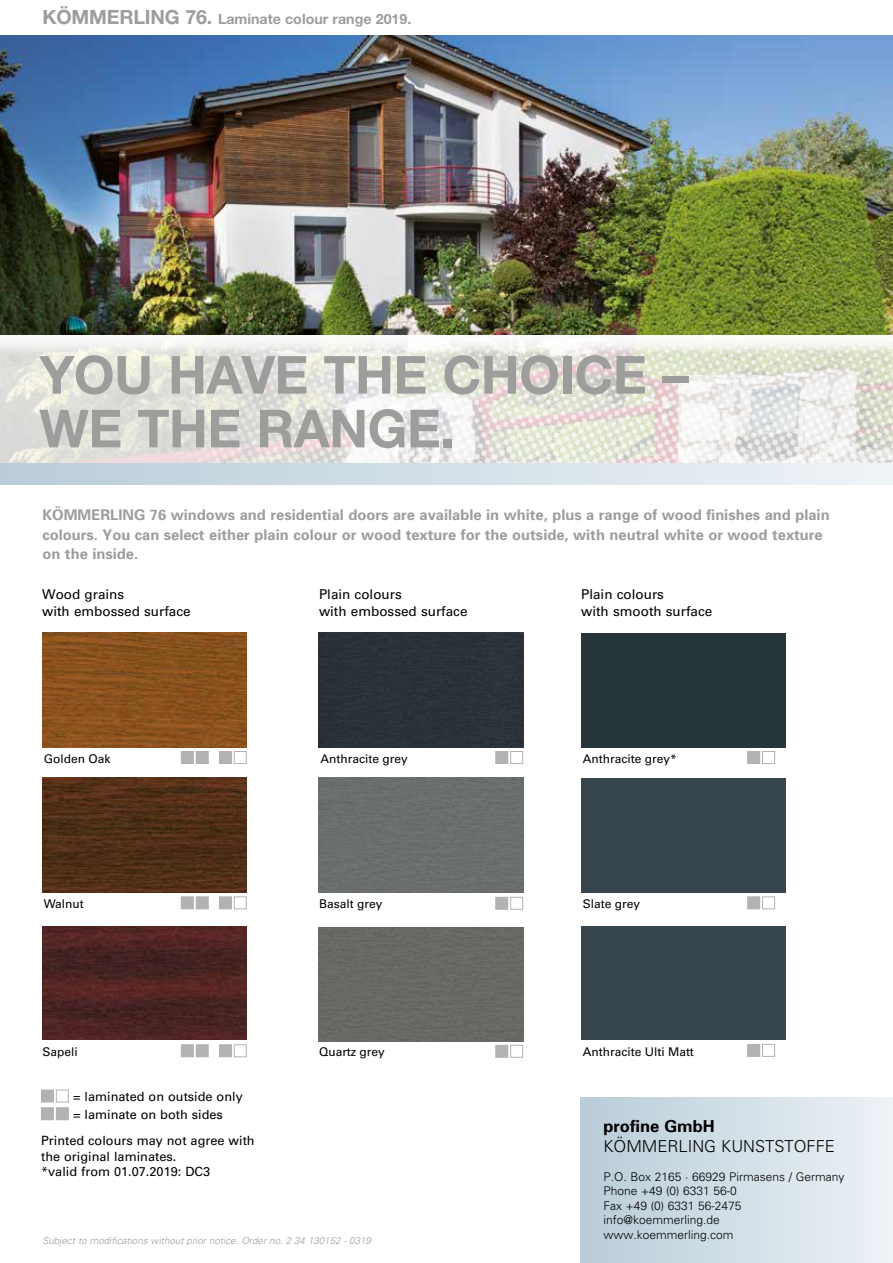
<style>
.page{position:relative;width:893px;height:1263px;background:#fff}
.page>*{position:absolute;margin:0;border:0;box-sizing:border-box;transform-origin:0 0}
.t1{font:700 52.5px/53.7px "Helvetica Neue CE";letter-spacing:-.01em;color:#9d9d9c}
.t2{font:300 16.5px "Univers";color:#000}
.t3{font:700 16.5px "Univers";color:#000}
.t4{font:700 14.7px/19.5px "Univers";color:#9d9d9c}
.t5{font:700 14.25px "Helvetica Neue CE";color:#9d9d9c}
.t6{font:13.5px/16.2px "Univers";color:#000}
.t7{font:12.75px/15.3px "Univers";color:#000}
.t8{font:300 12px/14.4px "Univers";color:#000}
.t9{font:12px "Univers";color:#000}
.t10{font:italic 300 9.75px "Univers";color:#9d9d9c}
.s1{font-size:19.65px}
</style>
<div class="page">
<img style="left:0;top:35px;width:893px;height:300px">
<img style="left:0;top:341px;width:893px;height:122px">
<div style="left:0;top:463px;width:893px;height:22px;background:linear-gradient(to right,#bacdd9,#eef4f7)"></div>
<div style="left:580px;top:1097px;width:313px;height:166px;background:linear-gradient(to right,#b9ccd8,#edf2f6)"></div>
<div style="left:41px;top:1090px;width:13px;height:12px;background:#b3b2b2"></div>
<div style="left:41px;top:1107px;width:13px;height:13px;background:#b3b2b2;border:1px solid #b3b2b2"></div>
<div style="left:56px;top:1090px;width:13px;height:12px;border:1px solid #b3b2b2"></div>
<div style="left:56px;top:1107px;width:13px;height:13px;background:#b3b2b2;border:1px solid #b3b2b2"></div>
<img style="left:43px;top:633px;width:204px;height:114px">
<div style="left:319px;top:633px;width:204px;height:114px;background:#2b3139"></div>
<div style="left:581px;top:633px;width:205px;height:114px;background:#253539"></div>
<img style="left:43px;top:778px;width:204px;height:115px">
<div style="left:581px;top:778px;width:205px;height:115px;background:#37464c"></div>
<div style="left:581px;top:926px;width:205px;height:114px;background:#37464c"></div>
<img style="left:43px;top:926px;width:204px;height:114px">
<div style="left:319px;top:778px;width:204px;height:115px;background:#6b6e6e"></div>
<div style="left:319px;top:927px;width:204px;height:114px;background:#6a6965"></div>
<div style="left:219px;top:751px;width:13px;height:13px;background:#b3b2b2"></div>
<div style="left:495px;top:751px;width:13px;height:13px;background:#b3b2b2;border:1px solid #b3b2b2"></div>
<div style="left:747px;top:751px;width:13px;height:13px;background:#b3b2b2;border:1px solid #b3b2b2"></div>
<div style="left:219px;top:896px;width:13px;height:13px;background:#b3b2b2;border:1px solid #b3b2b2"></div>
<div style="left:747px;top:896px;width:13px;height:13px;background:#b3b2b2;border:1px solid #b3b2b2"></div>
<div style="left:747px;top:1044px;width:13px;height:13px;background:#b3b2b2;border:1px solid #b3b2b2"></div>
<div style="left:219px;top:1044px;width:13px;height:13px;background:#b3b2b2;border:1px solid #b3b2b2"></div>
<div style="left:495px;top:897px;width:13px;height:13px;background:#b3b2b2;border:1px solid #b3b2b2"></div>
<div style="left:495px;top:1045px;width:13px;height:12px;background:#b3b2b2;border:1px solid #b3b2b2"></div>
<div style="left:181px;top:751px;width:13px;height:13px;background:#b3b2b2"></div>
<div style="left:181px;top:896px;width:13px;height:13px;background:#b3b2b2;border:1px solid #b3b2b2"></div>
<div style="left:181px;top:1044px;width:13px;height:13px;background:#b3b2b2;border:1px solid #b3b2b2"></div>
<div style="left:234px;top:751px;width:13px;height:13px;border:1px solid #b3b2b2"></div>
<div style="left:510px;top:751px;width:13px;height:13px;border:1px solid #b3b2b2"></div>
<div style="left:762px;top:751px;width:13px;height:13px;border:1px solid #b3b2b2"></div>
<div style="left:234px;top:896px;width:13px;height:13px;border:1px solid #b3b2b2"></div>
<div style="left:762px;top:896px;width:13px;height:13px;border:1px solid #b3b2b2"></div>
<div style="left:762px;top:1044px;width:13px;height:13px;border:1px solid #b3b2b2"></div>
<div style="left:234px;top:1044px;width:13px;height:13px;border:1px solid #b3b2b2"></div>
<div style="left:510px;top:897px;width:13px;height:13px;border:1px solid #b3b2b2"></div>
<div style="left:510px;top:1045px;width:13px;height:12px;border:1px solid #b3b2b2"></div>
<div style="left:196px;top:751px;width:13px;height:13px;background:#b3b2b2;border:1px solid #b3b2b2"></div>
<div style="left:196px;top:896px;width:13px;height:13px;background:#b3b2b2;border:1px solid #b3b2b2"></div>
<div style="left:196px;top:1044px;width:13px;height:13px;background:#b3b2b2;border:1px solid #b3b2b2"></div>
<p class="t5" style="left:43px;top:10px;width:370px"><span class="s1">KÖMMERLING 76.</span> Laminate colour range 2019.</p>
<h1 class="t1" style="left:39px;top:349px;width:650px">YOU HAVE THE CHOICE –<br>WE THE RANGE.</h1>
<p class="t4" style="left:43px;top:505px;width:789px">KÖMMERLING 76 windows and residential doors are available in white, plus a range of wood finishes and plain colours. You can select either plain colour or wood texture for the outside, with neutral white or wood texture on the inside.</p>
<p class="t6" style="left:42px;top:587px;width:150px">Wood grains<br>with embossed surface</p>
<p class="t6" style="left:319px;top:587px;width:150px">Plain colours<br>with embossed surface</p>
<p class="t6" style="left:581px;top:587px;width:133px">Plain colours<br>with smooth surface</p>
<p class="t9" style="left:44px;top:751px;width:68px">Golden Oak</p>
<p class="t9" style="left:320px;top:751px;width:89px">Anthracite grey</p>
<p class="t9" style="left:583px;top:751px;width:96px">Anthracite grey*</p>
<p class="t9" style="left:44px;top:897px;width:42px">Walnut</p>
<p class="t9" style="left:583px;top:897px;width:59px">Slate grey</p>
<p class="t9" style="left:319px;top:897px;width:65px">Basalt grey</p>
<p class="t9" style="left:43px;top:1044px;width:37px">Sapeli</p>
<p class="t9" style="left:583px;top:1044px;width:113px">Anthracite Ulti Matt</p>
<p class="t9" style="left:319px;top:1045px;width:67px">Quartz grey</p>
<p class="t7" style="left:73px;top:1087px;width:171px;line-height:18px">= laminated on outside only = laminate on both sides</p>
<p class="t7" style="left:41px;top:1133px;width:215px">Printed colours may not agree with the original laminates.<br>*valid from 01.07.2019: DC3</p>
<p class="t10" style="left:43px;top:1235px;width:330px">Subject to modifications without prior notice. Order no. 2 34 130152 - 0319</p>
<p class="t3" style="left:603px;top:1115px;width:113px">profine GmbH</p>
<p class="t2" style="left:603px;top:1136px;width:233px">KÖMMERLING KUNSTSTOFFE</p>
<p class="t8" style="left:603px;top:1169px;width:243px">P.O. Box 2165 · 66929 Pirmasens / Germany<br>Phone +49 (0) 6331 56-0<br>Fax +49 (0) 6331 56-2475 info@koemmerling.de www.koemmerling.com</p>
</div>
